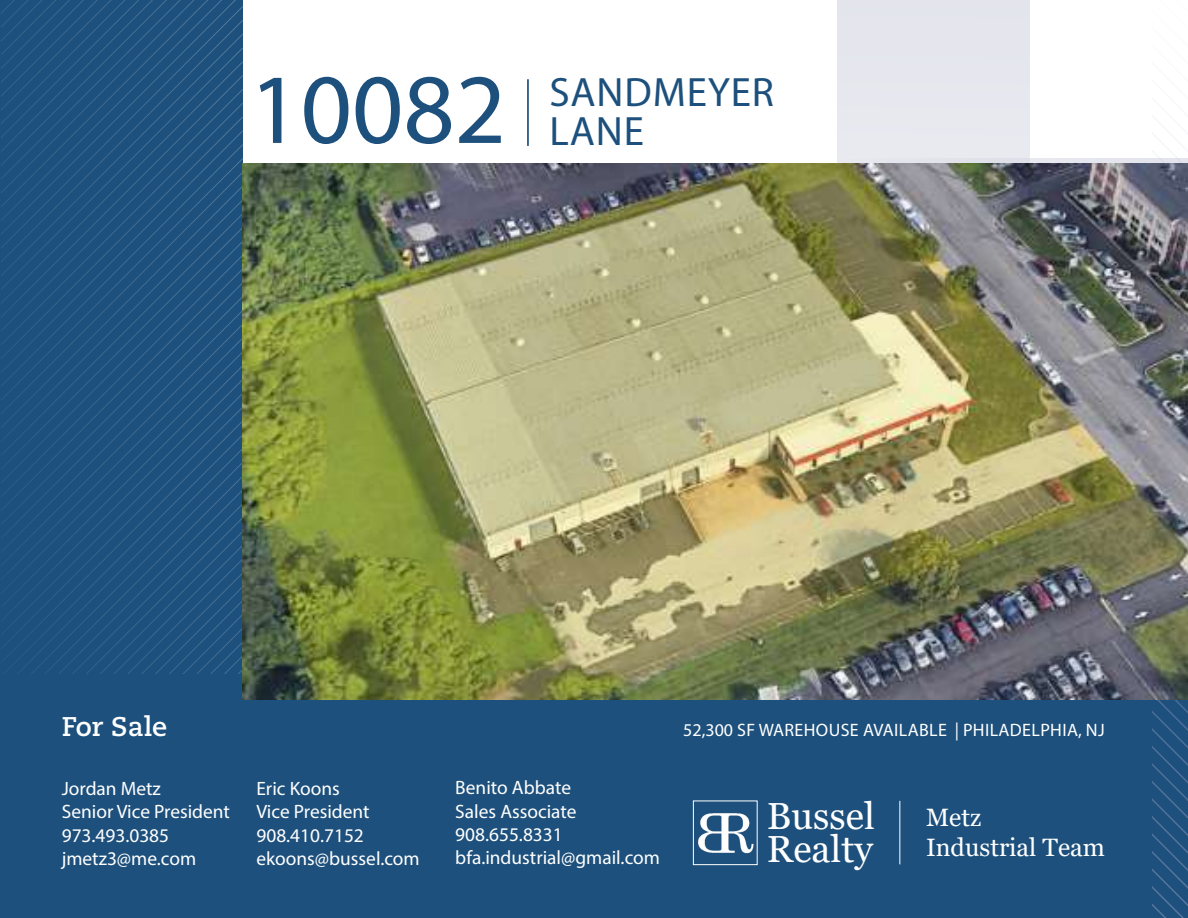
<style>
.page{position:relative;width:1188px;height:918px;background:#fff}
.page>*{position:absolute;margin:0;border:0;box-sizing:border-box;transform-origin:0 0}
.t1{font:100.05px "Myriad Pro";color:#1d507c}
.t2{font:41.1px/39.2px "Myriad Pro";letter-spacing:.02em;color:#1d507c}
.t3{font:37.65px/33.5px "Georgia";color:#fff}
.t4{font:700 27px "Caecilia LT Pro 75";color:#fff}
.t5{font:25.05px/29.8px "Georgia";color:#fff}
.t6{font:19.35px/23.2px "Myriad Pro";color:#fff}
.t7{font:18px "Myriad Pro";letter-spacing:.02em;color:#fff}
</style>
<div class="page">
<div style="left:0;top:671px;width:1188px;height:247px;background:#1d507c"></div>
<svg style="left:0;top:346px;width:243px;height:33px"></svg>
<svg style="left:0;top:166px;width:243px;height:180px"></svg>
<svg style="left:0;top:0;width:243px;height:166px"></svg>
<svg style="left:0;top:622px;width:243px;height:51px"></svg>
<svg style="left:0;top:379px;width:243px;height:243px"></svg>
<div style="left:837px;top:0;width:193px;height:673px;background:#e6e7ee"></div>
<hr style="left:527px;top:79px;width:2px;height:67px;background:#1d507c">
<svg style="left:1152px;top:155px;width:36px;height:763px"></svg>
<img style="left:698px;top:813px;width:55px;height:41px">
<div style="left:693px;top:801px;width:65px;height:64px;border:1px solid #fff"></div>
<hr style="left:899px;top:801px;width:1px;height:63px;background:#fff">
<img style="left:243px;top:163px;width:945px;height:536px">
<h1 class="t1" style="left:249px;top:48px;width:258px">10082</h1>
<h2 class="t2" style="left:550px;top:72px;width:226px">SANDMEYER<br>LANE</h2>
<h3 class="t4" style="left:62px;top:708px;width:107px">For Sale</h3>
<p class="t7" style="left:683px;top:719px;width:423px">52,300 SF WAREHOUSE AVAILABLE | PHILADELPHIA, NJ</p>
<p class="t6" style="left:62px;top:777px;width:170px">Jordan Metz<br>Senior Vice President<br>973.493.0385 jmetz3@me.com</p>
<p class="t6" style="left:256px;top:777px;width:165px">Eric Koons<br>Vice President<br>908.410.7152 ekoons@bussel.com</p>
<p class="t6" style="left:455px;top:776px;width:206px">Benito Abbate<br>Sales Associate<br>908.655.8331 bfa.industrial@gmail.com</p>
<h3 class="t3" style="left:767px;top:800px;width:109px">Bussel<br>Realty</h3>
<p class="t5" style="left:926px;top:803px;width:180px">Metz<br>Industrial Team</p>
</div>
